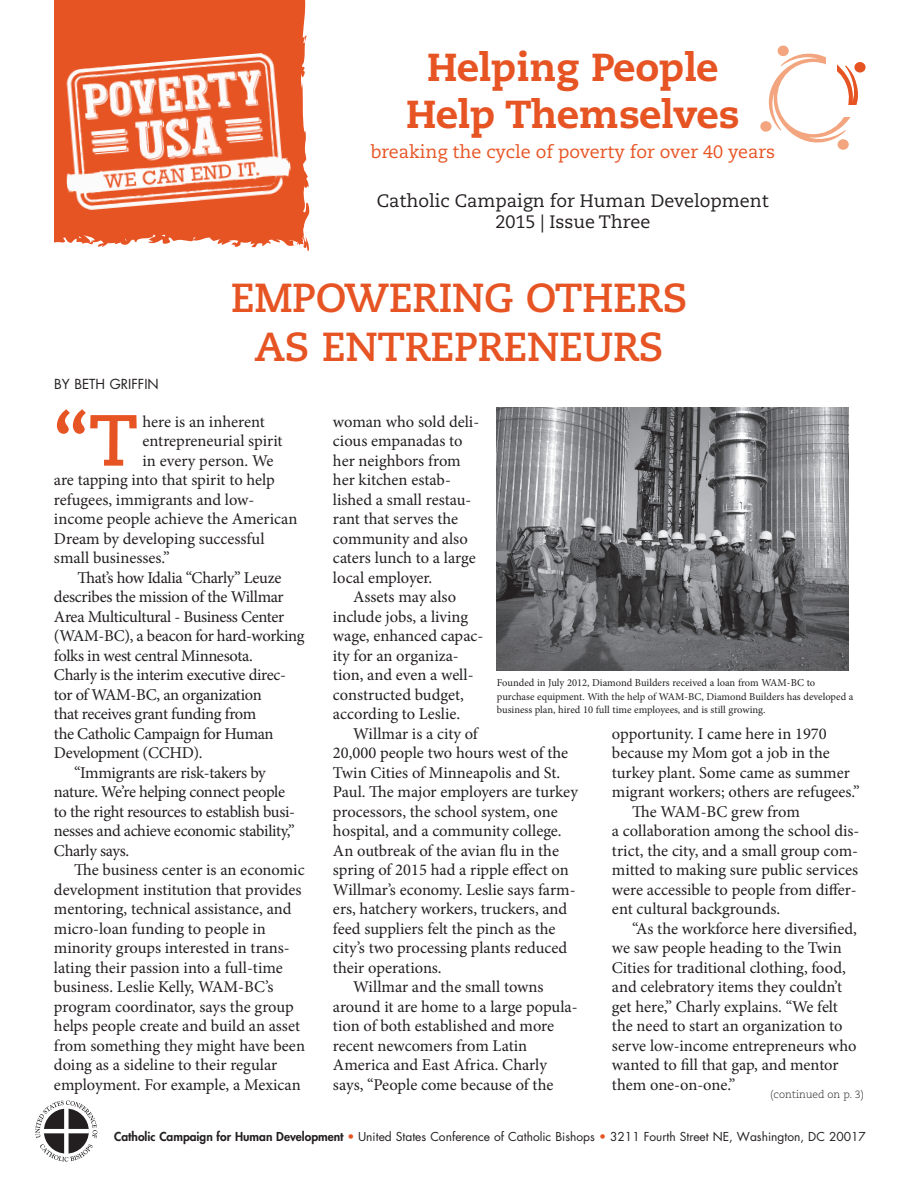
<style>
.page{position:relative;width:918px;height:1188px;background:#fff}
.page>*{position:absolute;margin:0;border:0;box-sizing:border-box;transform-origin:0 0}
.t1{font:700 72.15px "Caecilia LT Std";color:#e75424}
.t2{font:700 40.5px/49.5px "Caecilia LT Std";letter-spacing:-.01em;color:#e75424;text-align:center}
.t3{font:800 39px/46.8px "Caecilia LT Std";color:#e75424;text-align:center}
.t4{font:18px/21.6px "Caecilia LT Std";color:#231f20;text-align:center}
.t5{font:18px "Caecilia LT Std";color:#e75424}
.t6{font:16.5px/19.5px "Minion Pro";letter-spacing:-.005em;color:#231f20}
.t7{font:16.5px "Minion Pro";letter-spacing:-.025em;color:#231f20}
.t8{font:13.5px "Futura Std";color:#231f20}
.t9{font:12px "Futura Std";color:#231f20}
.t10{font:10.5px/13.5px "Minion Pro";color:#231f20}
.t11{font:300 10.5px "Caecilia LT Std";color:#231f20}
.s1{font-weight:800}
.s2{font-weight:800;color:#e75424}
.s3{color:#e75424}
</style>
<div class="page">
<svg style="left:54px;top:0;width:256px;height:251px;background:#ea6a41"></svg>
<svg style="left:192px;top:237px;width:4px;height:4px"></svg>
<svg style="left:121px;top:239px;width:6px;height:4px"></svg>
<svg style="left:160px;top:235px;width:5px;height:4px"></svg>
<div style="left:44px;top:1109px;width:45px;height:45px;background:#231f20;border-radius:50%"></div>
<div style="left:64px;top:1108px;width:5px;height:46px;background:#fff"></div>
<svg style="left:35px;top:1100px;width:62px;height:38px"></svg>
<svg style="left:40px;top:1144px;width:53px;height:18px"></svg>
<img style="left:57px;top:51px;width:236px;height:161px">
<div style="left:854px;top:62px;width:12px;height:11px;background:#e75424;border-radius:50%"></div>
<div style="left:778px;top:46px;width:11px;height:10px;background:#f2a57e;border-radius:50%"></div>
<div style="left:760px;top:121px;width:12px;height:11px;background:#f2a57e;border-radius:50%"></div>
<div style="left:838px;top:139px;width:11px;height:11px;background:#f2a57e;border-radius:50%"></div>
<svg style="left:769px;top:54px;width:91px;height:89px"></svg>
<div style="left:826px;top:54px;width:11px;height:18px;background:#fff"></div>
<div style="left:837px;top:105px;width:29px;height:12px;background:#fff"></div>
<img style="left:497px;top:407px;width:351px;height:263px">
<h3 class="t3" style="left:406px;top:45px;width:335px">Helping People<br>Help Themselves</h3>
<p class="t5" style="left:371px;top:142px;width:406px">breaking the cycle of poverty for over 40 years</p>
<p class="t4" style="left:377px;top:190px;width:394px">Catholic Campaign for Human Development<br>2015 | Issue Three</p>
<p class="t8" style="left:54px;top:376px;width:106px">BY BETH GRIFFIN</p>
<h2 class="t2" style="left:231px;top:274px;width:458px">EMPOWERING OTHERS<br>AS ENTREPRENEURS</h2>
<h1 class="t1" style="left:54px;top:398px;width:86px">“T</h1>
<p class="t6" style="left:143px;top:412px;width:124px">here is an inherent</p>
<p class="t6" style="left:143px;top:431px;width:142px">entrepreneurial spirit</p>
<p class="t6" style="left:143px;top:451px;width:132px">in every person. We</p>
<p class="t6" style="left:54px;top:470px;width:222px">are tapping into that spirit to help</p>
<p class="t6" style="left:54px;top:490px;width:202px">refugees, immigrants and low-</p>
<p class="t6" style="left:54px;top:509px;width:245px">income people achieve the American</p>
<p class="t6" style="left:54px;top:529px;width:212px">Dream by developing successful</p>
<p class="t6" style="left:54px;top:548px;width:117px">small businesses.”</p>
<p class="t6" style="left:78px;top:568px;width:205px">That’s how Idalia “Charly” Leuze</p>
<p class="t6" style="left:54px;top:587px;width:231px">describes the mission of the Willmar</p>
<p class="t6" style="left:54px;top:607px;width:232px">Area Multicultural - Business Center</p>
<p class="t7" style="left:54px;top:625px;width:252px">(WAM-BC), a beacon for hard-working</p>
<p class="t6" style="left:54px;top:646px;width:200px">folks in west central Minnesota.</p>
<p class="t6" style="left:54px;top:665px;width:234px">Charly is the interim executive direc-</p>
<p class="t7" style="left:54px;top:683px;width:209px">tor of WAM-BC, an organization</p>
<p class="t6" style="left:54px;top:704px;width:204px">that receives grant funding from</p>
<p class="t7" style="left:54px;top:722px;width:221px">the Catholic Campaign for Human</p>
<p class="t6" style="left:54px;top:743px;width:150px">Development (CCHD).</p>
<p class="t6" style="left:74px;top:763px;width:193px">“Immigrants are risk-takers by</p>
<p class="t7" style="left:54px;top:781px;width:233px">nature. We’re helping connect people</p>
<p class="t7" style="left:54px;top:800px;width:243px">to the right resources to establish busi-</p>
<p class="t6" style="left:54px;top:821px;width:242px">nesses and achieve economic stability,”</p>
<p class="t7" style="left:54px;top:839px;width:77px">Charly says.</p>
<p class="t6" style="left:74px;top:860px;width:232px">The business center is an economic</p>
<p class="t6" style="left:54px;top:880px;width:249px">development institution that provides</p>
<p class="t6" style="left:54px;top:899px;width:239px">mentoring, technical assistance, and</p>
<p class="t6" style="left:54px;top:919px;width:213px">micro-loan funding to people in</p>
<p class="t6" style="left:54px;top:938px;width:237px">minority groups interested in trans-</p>
<p class="t6" style="left:54px;top:958px;width:230px">lating their passion into a full-time</p>
<p class="t6" style="left:54px;top:977px;width:221px">business. Leslie Kelly, WAM-BC’s</p>
<p class="t6" style="left:54px;top:997px;width:241px">program coordinator, says the group</p>
<p class="t6" style="left:54px;top:1016px;width:248px">helps people create and build an asset</p>
<p class="t6" style="left:54px;top:1036px;width:253px">from something they might have been</p>
<p class="t6" style="left:54px;top:1055px;width:225px">doing as a sideline to their regular</p>
<p class="t6" style="left:54px;top:1075px;width:248px">employment. For example, a Mexican</p>
<p class="t6" style="left:333px;top:412px;width:148px">woman who sold deli&shy;cious empanadas to her neighbors from her kitchen estab&shy;lished a small restau&shy;rant that serves the community and also caters lunch to a large local employer.</p>
<p class="t6" style="left:333px;top:587px;width:152px;text-indent:20px">Assets may also include jobs, a living wage, enhanced capac&shy;ity for an organiza&shy;tion, and even a well&shy;constructed budget, according to Leslie.</p>
<p class="t6" style="left:353px;top:724px;width:126px">Willmar is a city of</p>
<p class="t6" style="left:333px;top:743px;width:237px">20,000 people two hours west of the</p>
<p class="t6" style="left:333px;top:763px;width:229px">Twin Cities of Minneapolis and St.</p>
<p class="t6" style="left:333px;top:782px;width:246px">Paul. The major employers are turkey</p>
<p class="t6" style="left:333px;top:802px;width:226px">processors, the school system, one</p>
<p class="t6" style="left:333px;top:821px;width:230px">hospital, and a community college.</p>
<p class="t6" style="left:333px;top:841px;width:228px">An outbreak of the avian flu in the</p>
<p class="t6" style="left:333px;top:860px;width:237px">spring of 2015 had a ripple effect on</p>
<p class="t6" style="left:333px;top:880px;width:244px">Willmar’s economy. Leslie says farm-</p>
<p class="t6" style="left:333px;top:899px;width:236px">ers, hatchery workers, truckers, and</p>
<p class="t6" style="left:333px;top:919px;width:224px">feed suppliers felt the pinch as the</p>
<p class="t6" style="left:333px;top:938px;width:236px">city’s two processing plants reduced</p>
<p class="t6" style="left:333px;top:958px;width:110px">their operations.</p>
<p class="t6" style="left:353px;top:977px;width:192px">Willmar and the small towns</p>
<p class="t6" style="left:333px;top:997px;width:246px">around it are home to a large popula-</p>
<p class="t6" style="left:333px;top:1016px;width:223px">tion of both established and more</p>
<p class="t6" style="left:333px;top:1036px;width:196px">recent newcomers from Latin</p>
<p class="t6" style="left:333px;top:1055px;width:215px">America and East Africa. Charly</p>
<p class="t6" style="left:333px;top:1075px;width:222px">says, “People come because of the</p>
<p class="t10" style="left:497px;top:676px;width:358px">Founded in July 2012, Diamond Builders received a loan from WAM-BC to purchase equipment. With the help of WAM-BC, Diamond Builders has developed a business plan, hired 10 full time employees, and is still growing.</p>
<p class="t6" style="left:612px;top:724px;width:216px">opportunity. I came here in 1970</p>
<p class="t6" style="left:612px;top:743px;width:219px">because my Mom got a job in the</p>
<p class="t6" style="left:612px;top:763px;width:239px">turkey plant. Some came as summer</p>
<p class="t6" style="left:612px;top:782px;width:249px">migrant workers; others are refugees.”</p>
<p class="t6" style="left:632px;top:802px;width:169px">The WAM-BC grew from</p>
<p class="t6" style="left:612px;top:821px;width:249px">a collaboration among the school dis-</p>
<p class="t6" style="left:612px;top:841px;width:248px">trict, the city, and a small group com-</p>
<p class="t6" style="left:612px;top:860px;width:248px">mitted to making sure public services</p>
<p class="t6" style="left:612px;top:880px;width:246px">were accessible to people from differ-</p>
<p class="t6" style="left:612px;top:899px;width:170px">ent cultural backgrounds.</p>
<p class="t6" style="left:632px;top:919px;width:226px">“As the workforce here diversified,</p>
<p class="t6" style="left:612px;top:938px;width:231px">we saw people heading to the Twin</p>
<p class="t6" style="left:612px;top:958px;width:235px">Cities for traditional clothing, food,</p>
<p class="t6" style="left:612px;top:977px;width:232px">and celebratory items they couldn’t</p>
<p class="t6" style="left:612px;top:997px;width:227px">get here,” Charly explains. “We felt</p>
<p class="t6" style="left:612px;top:1016px;width:232px">the need to start an organization to</p>
<p class="t6" style="left:612px;top:1036px;width:246px">serve low-income entrepreneurs who</p>
<p class="t6" style="left:612px;top:1055px;width:228px">wanted to fill that gap, and mentor</p>
<p class="t6" style="left:612px;top:1075px;width:125px">them one-on-one.”</p>
<p class="t11" style="left:770px;top:1089px;width:95px">(continued on p. 3)</p>
<p class="t9" style="left:114px;top:1129px;width:753px"><span class="s1">Catholic Campaign for Human Development</span> <span class="s2">•</span> United States Conference of Catholic Bishops <span class="s3">•</span> 3211 Fourth Street NE, Washington, DC 20017</p>
</div>
